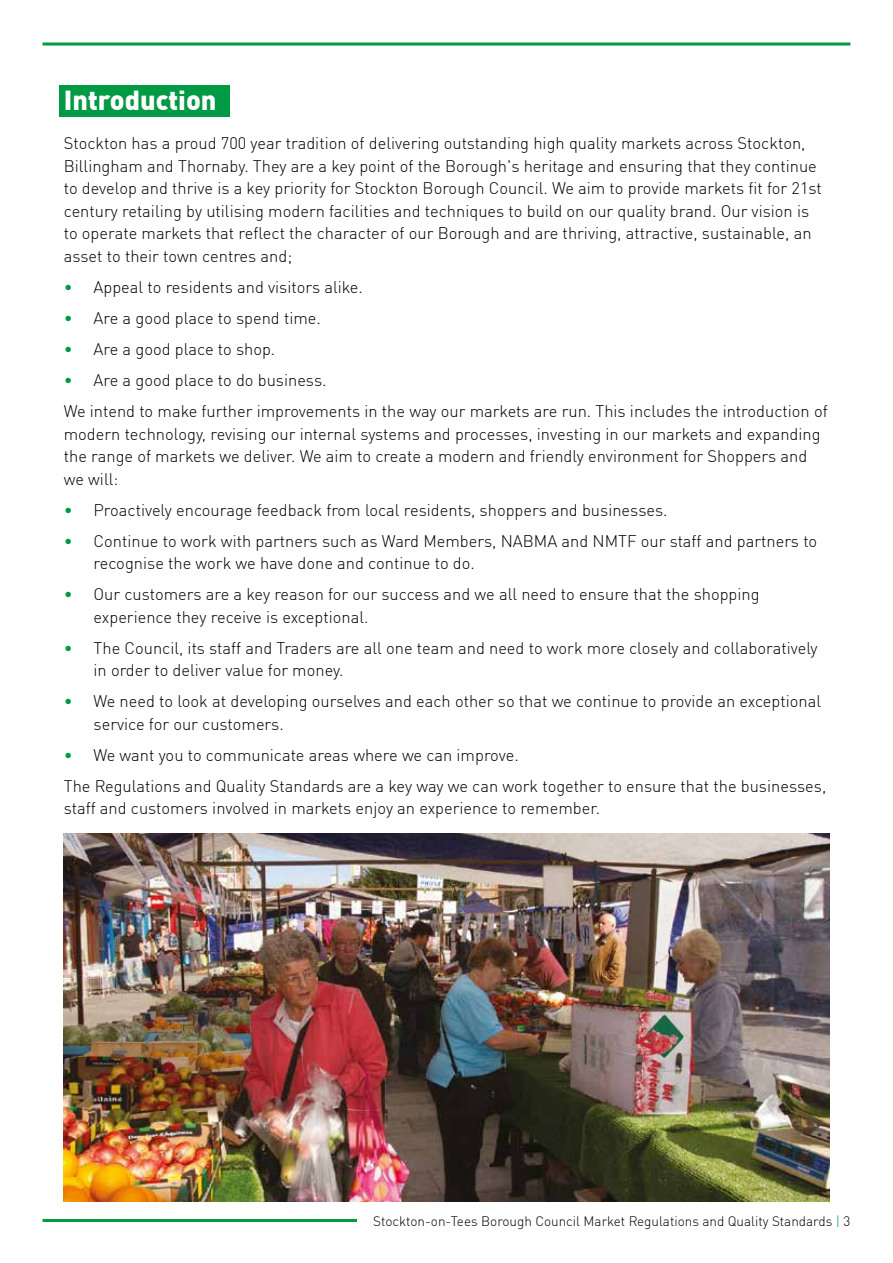
<style>
.page{position:relative;width:893px;height:1263px;background:#fff}
.page>*{position:absolute;margin:0;border:0;box-sizing:border-box;transform-origin:0 0}
.t1{font:900 27px "DIN Offc";color:#fff}
.t2{font:300 16.5px/22.5px "DIN Offc";color:#000}
.t3{font:300 13.5px "DIN Offc";color:#000}
.s1{color:#094}
</style>
<div class="page">
<hr style="left:43px;top:43px;width:807px;height:3px;background:#094">
<hr style="left:43px;top:1219px;width:807px;height:3px;background:#094">
<div style="left:357px;top:1212px;width:493px;height:17px;background:#fff"></div>
<div style="left:60px;top:85px;width:170px;height:32px;background:#094"></div>
<img style="left:64px;top:833px;width:765px;height:368px">
<h1 class="t1" style="left:64px;top:82px;width:154px">Introduction</h1>
<p class="t2" style="left:64px;top:132px;width:759px">Stockton has a proud 700 year tradition of delivering outstanding high quality markets across Stockton, Billingham and Thornaby. They are a key point of the Borough's heritage and ensuring that they continue to develop and thrive is a key priority for Stockton Borough Council. We aim to provide markets fit for 21st century retailing by utilising modern facilities and techniques to build on our quality brand. Our vision is to operate markets that reflect the character of our Borough and are thriving, attractive, sustainable, an asset to their town centres and;</p>
<p class="t2" style="left:64px;top:276px;width:301px"><span class="s1">•</span> Appeal to residents and visitors alike.</p>
<p class="t2" style="left:64px;top:307px;width:259px"><span class="s1">•</span> Are a good place to spend time.</p>
<p class="t2" style="left:64px;top:338px;width:213px"><span class="s1">•</span> Are a good place to shop.</p>
<p class="t2" style="left:64px;top:364px;width:765px;line-height:31px"><span class="s1">•</span> Are a good place to do business.<br>We intend to make further improvements in the way our markets are run. This includes the introduction of</p>
<p class="t2" style="left:64px;top:422px;width:758px">modern technology, revising our internal systems and processes, investing in our markets and expanding the range of markets we deliver. We aim to create a modern and friendly environment for Shoppers and we will:</p>
<p class="t2" style="left:64px;top:498px;width:605px"><span class="s1">•</span> Proactively encourage feedback from local residents, shoppers and businesses.</p>
<p class="t2" style="left:94px;top:529px;width:725px;text-indent:-30px"><span class="s1">•</span> Continue to work with partners such as Ward Members, NABMA and NMTF our staff and partners to recognise the work we have done and continue to do.</p>
<p class="t2" style="left:94px;top:583px;width:668px;text-indent:-30px"><span class="s1">•</span> Our customers are a key reason for our success and we all need to ensure that the shopping experience they receive is exceptional.</p>
<p class="t2" style="left:94px;top:636px;width:726px;text-indent:-30px"><span class="s1">•</span> The Council, its staff and Traders are all one team and need to work more closely and collaboratively in order to deliver value for money.</p>
<p class="t2" style="left:94px;top:690px;width:729px;text-indent:-30px"><span class="s1">•</span> We need to look at developing ourselves and each other so that we continue to provide an exceptional service for our customers.</p>
<p class="t2" style="left:64px;top:739px;width:764px;line-height:31px"><span class="s1">•</span> We want you to communicate areas where we can improve.<br>The Regulations and Quality Standards are a key way we can work together to ensure that the businesses,</p>
<p class="t2" style="left:64px;top:797px;width:538px">staff and customers involved in markets enjoy an experience to remember.</p>
<p class="t3" style="left:373px;top:1212px;width:479px">Stockton-on-Tees Borough Council Market Regulations and Quality Standards <span class="s1">|</span> 3</p>
</div>
